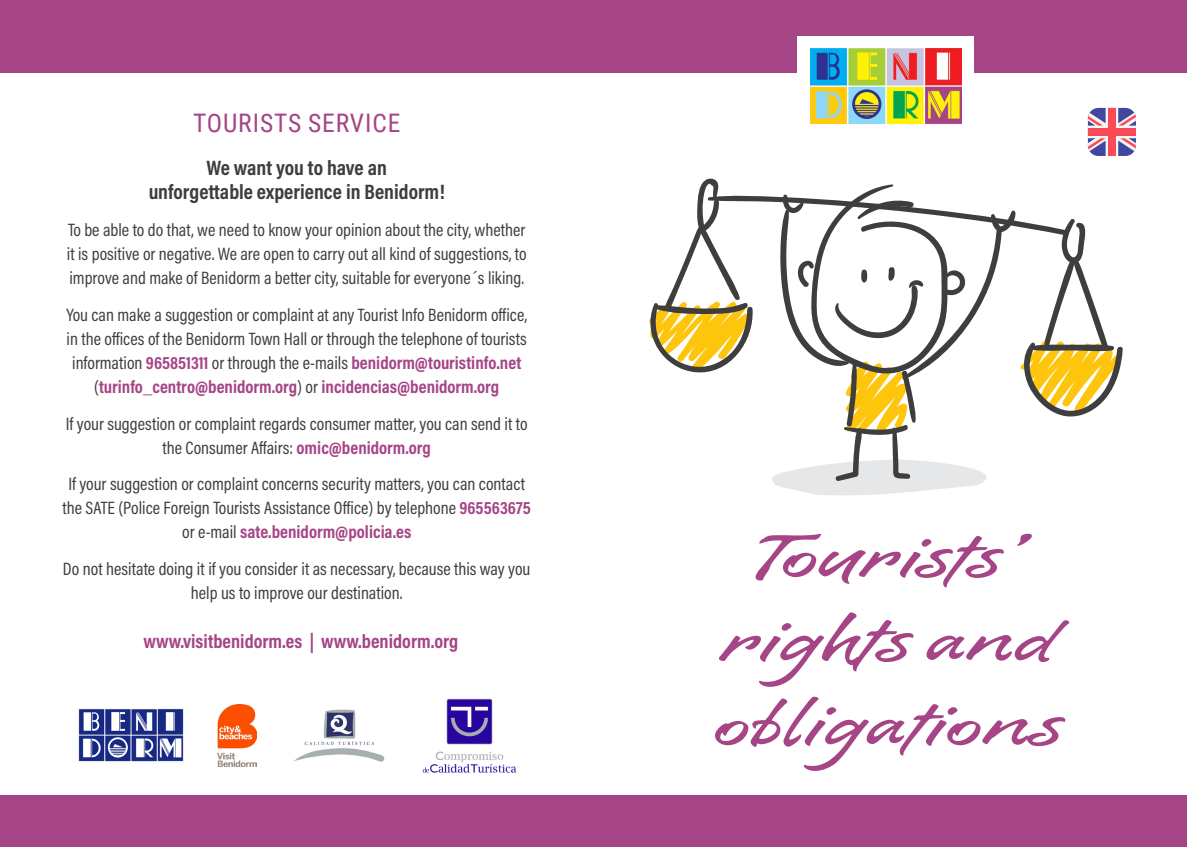
<style>
.page{position:relative;width:1187px;height:847px;background:#fff}
.page>*{position:absolute;margin:0;border:0;box-sizing:border-box;transform-origin:0 0}
.t1{font:60px/84px "Pronto W00";letter-spacing:.05em;color:#a54586;text-align:center}
.t2{font:25.5px "Roboto Condensed";letter-spacing:.035em;color:#a54586}
.t3{font:700 21px/24px "Acumin Pro Cond";color:#3e3e3f;text-align:center}
.t4{font:700 19.5px "Acumin Pro Cond";color:#a54586}
.t5{font:18px/24px "Acumin Pro Cond";color:#3e3e3f;text-align:center}
.s1{font-weight:700;color:#a54586}
</style>
<div class="page">
<div style="left:0;top:0;width:1186px;height:72px;background:#a54586"></div>
<div style="left:0;top:795px;width:1186px;height:51px;background:#a54586"></div>
<div style="left:797px;top:36px;width:177px;height:100px;background:#fff"></div>
<img style="left:810px;top:49px;width:151px;height:75px">
<img style="left:78px;top:709px;width:106px;height:53px">
<img style="left:294px;top:709px;width:91px;height:53px">
<img style="left:217px;top:704px;width:39px;height:62px">
<img style="left:422px;top:698px;width:94px;height:74px">
<svg style="left:649px;top:178px;width:474px;height:317px"></svg>
<svg style="left:1087px;top:108px;width:48px;height:48px"></svg>
<p class="t2" style="left:193px;top:105px;width:209px">TOURISTS SERVICE</p>
<p class="t3" style="left:149px;top:155px;width:297px">We want you to have an<br>unforgettable experience in Benidorm!</p>
<p class="t5" style="left:67px;top:217px;width:461px;text-align:justify">To be able to do that, we need to know your opinion about the city, whether it is positive or negative. We are open to carry out all kind of suggestions, to improve and make of Benidorm a better city, suitable for everyone´s liking.</p>
<p class="t5" style="left:66px;top:302px;width:462px">You can make a suggestion or complaint at any Tourist Info Benidorm office, in the offices of the Benidorm Town Hall or through the telephone of tourists information <span class="s1">965851311</span> or through the e-mails <span class="s1">benidorm@touristinfo.net </span>(<span class="s1">turinfo_centro@benidorm.org</span>) or <span class="s1">incidencias@benidorm.org</span></p>
<p class="t5" style="left:66px;top:411px;width:463px">If your suggestion or complaint regards consumer matter, you can send it to the Consumer Affairs: <span class="s1">omic@benidorm.org</span></p>
<p class="t5" style="left:62px;top:471px;width:470px">If your suggestion or complaint concerns security matters, you can contact the SATE (Police Foreign Tourists Assistance Office) by telephone <span class="s1">965563675 </span>or e-mail <span class="s1">sate.benidorm@policia.es</span></p>
<p class="t5" style="left:63px;top:556px;width:469px">Do not hesitate doing it if you consider it as necessary, because this way you help us to improve our destination.</p>
<p class="t4" style="left:143px;top:628px;width:316px">www.visitbenidorm.es | www.benidorm.org</p>
<p class="t1" style="left:713px;top:512px;width:347px">Tourists’ rights and obligations</p>
</div>
